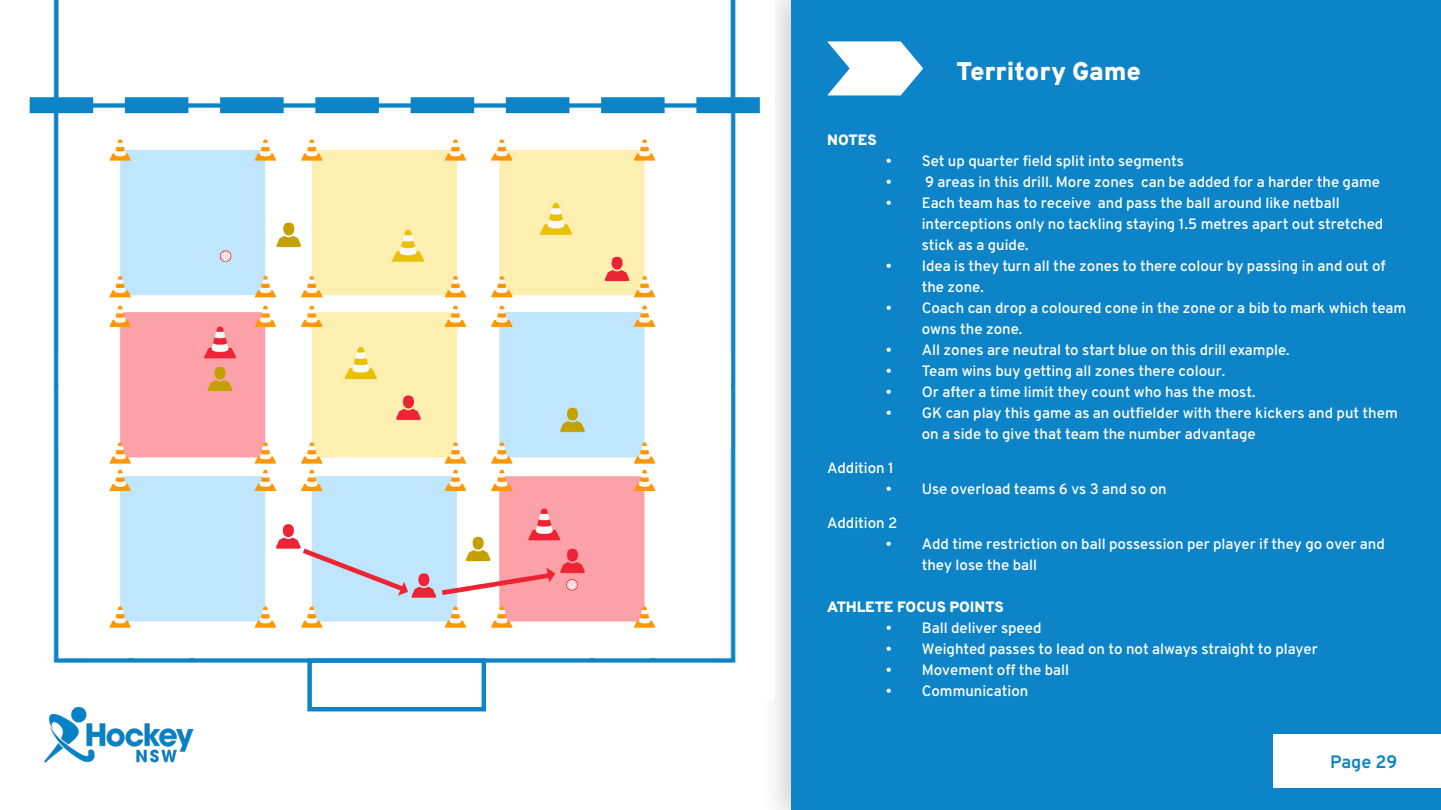
<style>
.page{position:relative;width:1441px;height:810px;background:#fff}
.page>*{position:absolute;margin:0;border:0;box-sizing:border-box;transform-origin:0 0}
.Header_1{font:800 25.5px "Overpass";color:#fff}
.t1{font:700 18px "Overpass";color:#0d84c7}
.t2{font:600 15px/21px "Overpass";color:#fff}
.t3{font:800 15px "Overpass";color:#fff}
</style>
<div class="page">
<div style="left:758px;top:0;width:682px;height:810px;background:#231f20;opacity:.2"></div>
<div style="left:791px;top:0;width:649px;height:810px;background:#0d84c7"></div>
<img style="left:44px;top:706px;width:150px;height:57px">
<div style="left:1273px;top:735px;width:167px;height:53px;background:#fff"></div>
<svg style="left:827px;top:41px;width:96px;height:54px"></svg>
<img style="left:29px;top:0;width:745px;height:701px">
<div style="left:307px;top:658px;width:179px;height:53px;background:#fff;border:4px solid #0d84c7"></div>
<p class="t3" style="left:827px;top:131px;width:51px">NOTES</p>
<p class="Header_1" style="left:956px;top:55px;width:186px">Territory Game</p>
<p class="t2" style="left:885px;top:151px;width:300px">• Set up quarter field split into segments</p>
<p class="t2" style="left:885px;top:172px;width:496px">• 9 areas in this drill. More zones can be added for a harder the game</p>
<p class="t2" style="left:921px;top:193px;width:463px;text-indent:-36px">• Each team has to receive and pass the ball around like netball interceptions only no tackling staying 1.5 metres apart out stretched stick as a guide.</p>
<p class="t2" style="left:921px;top:256px;width:465px;text-indent:-36px">• Idea is they turn all the zones to there colour by passing in and out of the zone.</p>
<p class="t2" style="left:921px;top:298px;width:486px;text-indent:-36px">• Coach can drop a coloured cone in the zone or a bib to mark which team owns the zone.</p>
<p class="t2" style="left:885px;top:340px;width:405px">• All zones are neutral to start blue on this drill example.</p>
<p class="t2" style="left:885px;top:361px;width:341px">• Team wins buy getting all zones there colour.</p>
<p class="t2" style="left:885px;top:382px;width:371px">• Or after a time limit they count who has the most.</p>
<p class="t2" style="left:921px;top:403px;width:477px;text-indent:-36px">• GK can play this game as an outfielder with there kickers and put them on a side to give that team the number advantage</p>
<p class="t2" style="left:827px;top:457px;width:68px">Addition 1</p>
<p class="t2" style="left:885px;top:478px;width:282px">• Use overload teams 6 vs 3 and so on</p>
<p class="t2" style="left:827px;top:512px;width:72px">Addition 2</p>
<p class="t2" style="left:921px;top:533px;width:464px;text-indent:-36px">• Add time restriction on ball possession per player if they go over and they lose the ball</p>
<p class="t3" style="left:827px;top:598px;width:178px">ATHLETE FOCUS POINTS</p>
<p class="t2" style="left:885px;top:618px;width:157px">• Ball deliver speed</p>
<p class="t2" style="left:885px;top:639px;width:433px">• Weighted passes to lead on to not always straight to player</p>
<p class="t2" style="left:885px;top:660px;width:185px">• Movement off the ball</p>
<p class="t2" style="left:885px;top:681px;width:144px">• Communication</p>
<p class="t1" style="left:1329px;top:750px;width:69px">Page 29</p>
</div>
